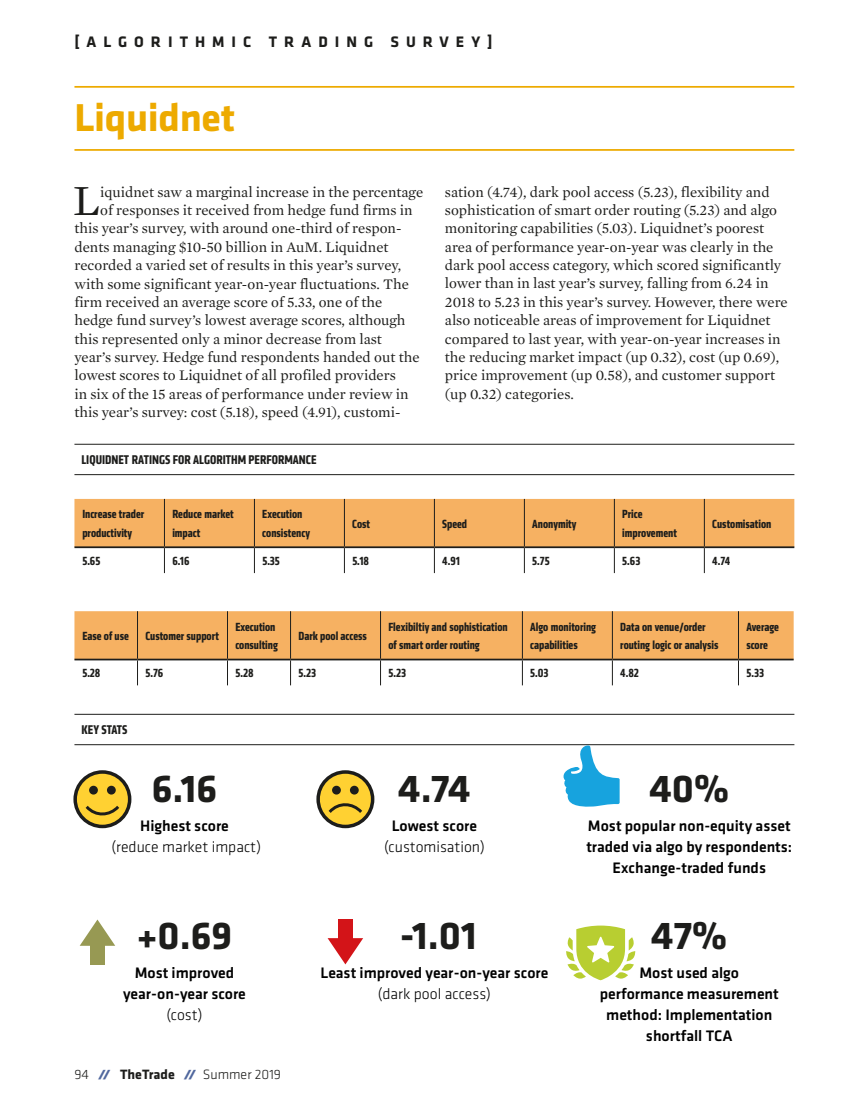
<style>
.page{position:relative;width:844px;height:1117px;background:#fff}
.page>*{position:absolute;margin:0;border:0;box-sizing:border-box;transform-origin:0 0}
._01__Body_Dropcap_2{font:43.75px "Mercury Text G1";color:#1d1d1b}
.Algo_-_number{font:700 40.25px "Klavika";letter-spacing:-.005em;color:#1d1d1b}
.Survey_-_market_hed{font:700 40.25px "Klavika";letter-spacing:-.01em;color:#edaa00}
.Algo_-_Category{font:500 15.75px/21px "Klavika";color:#000;text-align:center}
.Algo_-_Category-2{font:300 15.75px "Klavika";color:#000}
.t1{font:700 15.75px "Klavika";letter-spacing:.445em;color:#1d1d1b}
._01__Body_Dropcap_2-2{font:14.88px/18.4px "Mercury Text G1";color:#1d1d1b}
.t2{font:300 14px "Klavika";color:#1d1d1b}
.Survey_-_table_graph{font:700 13.12px "Klavika Condensed";color:#1d1d1b}
.Q2_2017_-_Data_table{font:700 12.25px/18.4px "Klavika Condensed";color:#1d1d1b}
.s1{font-family:"Klavika Display";font-weight:900;font-style:italic;font-size:12.08px;color:#51689e}
.s2{font-weight:700}
</style>
<div class="page">
<hr style="left:74px;top:713px;width:720px;height:1px;background:#1d1d1b">
<hr style="left:74px;top:744px;width:720px;height:1px;background:#1d1d1b">
<div style="left:338px;top:919px;width:14px;height:26px;background:#d31418"></div>
<svg style="left:327px;top:937px;width:36px;height:27px"></svg>
<div style="left:90px;top:937px;width:15px;height:27px;background:#979953"></div>
<svg style="left:80px;top:919px;width:35px;height:26px"></svg>
<div style="left:318px;top:771px;width:54px;height:55px;background:#ffd132;border-radius:50%"></div>
<div style="left:316px;top:770px;width:58px;height:58px;border:4px solid #1d1d1b;border-radius:50%"></div>
<div style="left:332px;top:785px;width:9px;height:9px;background:#1d1d1b;border-radius:50%"></div>
<div style="left:350px;top:785px;width:8px;height:9px;background:#1d1d1b;border-radius:50%"></div>
<svg style="left:325px;top:803px;width:40px;height:13px"></svg>
<div style="left:75px;top:771px;width:55px;height:55px;background:#ffd132;border-radius:50%"></div>
<div style="left:73px;top:770px;width:58px;height:58px;border:4px solid #1d1d1b;border-radius:50%"></div>
<div style="left:89px;top:785px;width:9px;height:9px;background:#1d1d1b;border-radius:50%"></div>
<div style="left:107px;top:785px;width:9px;height:9px;background:#1d1d1b;border-radius:50%"></div>
<svg style="left:82px;top:805px;width:40px;height:11px"></svg>
<svg style="left:563px;top:744px;width:56px;height:63px"></svg>
<svg style="left:566px;top:925px;width:69px;height:55px"></svg>
<hr style="left:74px;top:444px;width:720px;height:1px;background:#1d1d1b">
<hr style="left:74px;top:474px;width:720px;height:1px;background:#1d1d1b">
<svg style="left:74px;top:499px;width:720px;height:74px"></svg>
<hr style="left:74px;top:546px;width:90px;height:2px;background:#1d1d1b">
<hr style="left:164px;top:546px;width:90px;height:2px;background:#1d1d1b">
<hr style="left:254px;top:546px;width:90px;height:2px;background:#1d1d1b">
<hr style="left:344px;top:546px;width:90px;height:2px;background:#1d1d1b">
<hr style="left:434px;top:546px;width:90px;height:2px;background:#1d1d1b">
<hr style="left:524px;top:546px;width:90px;height:2px;background:#1d1d1b">
<hr style="left:614px;top:546px;width:90px;height:2px;background:#1d1d1b">
<hr style="left:704px;top:546px;width:90px;height:2px;background:#1d1d1b">
<svg style="left:74px;top:611px;width:719px;height:74px"></svg>
<hr style="left:74px;top:658px;width:63px;height:2px;background:#1d1d1b">
<hr style="left:137px;top:658px;width:90px;height:2px;background:#1d1d1b">
<hr style="left:227px;top:658px;width:63px;height:2px;background:#1d1d1b">
<hr style="left:290px;top:658px;width:90px;height:2px;background:#1d1d1b">
<hr style="left:380px;top:658px;width:142px;height:2px;background:#1d1d1b">
<hr style="left:522px;top:658px;width:90px;height:2px;background:#1d1d1b">
<hr style="left:612px;top:658px;width:126px;height:2px;background:#1d1d1b">
<hr style="left:738px;top:658px;width:55px;height:2px;background:#1d1d1b">
<hr style="left:74px;top:86px;width:720px;height:2px;background:#edaa00">
<hr style="left:74px;top:149px;width:720px;height:2px;background:#edaa00">
<p class="t1" style="left:74px;top:30px;width:419px">[ALGORITHMIC TRADING SURVEY]</p>
<p class="Survey_-_market_hed" style="left:74px;top:89px;width:162px">Liquidnet</p>
<p class="_01__Body_Dropcap_2" style="left:73px;top:174px;width:29px">L</p>
<p class="_01__Body_Dropcap_2-2" style="left:100px;top:182px;width:324px">iquidnet saw a marginal increase in the percentage</p>
<p class="_01__Body_Dropcap_2-2" style="left:100px;top:201px;width:314px">of responses it received from hedge fund firms in</p>
<p class="_01__Body_Dropcap_2-2" style="left:74px;top:219px;width:328px">this year’s survey, with around one-third of respon-</p>
<p class="_01__Body_Dropcap_2-2" style="left:74px;top:238px;width:315px">dents managing $10-50 billion in AuM. Liquidnet</p>
<p class="_01__Body_Dropcap_2-2" style="left:74px;top:256px;width:328px">recorded a varied set of results in this year’s survey,</p>
<p class="_01__Body_Dropcap_2-2" style="left:74px;top:274px;width:336px">with some significant year-on-year fluctuations. The</p>
<p class="_01__Body_Dropcap_2-2" style="left:74px;top:293px;width:309px">firm received an average score of 5.33, one of the</p>
<p class="_01__Body_Dropcap_2-2" style="left:74px;top:311px;width:332px">hedge fund survey’s lowest average scores, although</p>
<p class="_01__Body_Dropcap_2-2" style="left:74px;top:329px;width:309px">this represented only a minor decrease from last</p>
<p class="_01__Body_Dropcap_2-2" style="left:74px;top:348px;width:346px">year’s survey. Hedge fund respondents handed out the</p>
<p class="_01__Body_Dropcap_2-2" style="left:74px;top:366px;width:323px">lowest scores to Liquidnet of all profiled providers</p>
<p class="_01__Body_Dropcap_2-2" style="left:74px;top:384px;width:335px">in six of the 15 areas of performance under review in</p>
<p class="_01__Body_Dropcap_2-2" style="left:74px;top:403px;width:327px">this year’s survey: cost (5.18), speed (4.91), customi-</p>
<p class="Survey_-_table_graph" style="left:81px;top:451px;width:237px">LIQUIDNET RATINGS FOR ALGORITHM PERFORMANCE</p>
<p class="_01__Body_Dropcap_2-2" style="left:445px;top:182px;width:344px">sation (4.74), dark pool access (5.23), flexibility and sophistication of smart order routing (5.23) and algo monitoring capabilities (5.03). Liquidnet’s poorest area of performance year-on-year was clearly in the dark pool access category, which scored significantly lower than in last year’s survey, falling from 6.24 in 2018 to 5.23 in this year’s survey. However, there were also noticeable areas of improvement for Liquidnet compared to last year, with year-on-year increases in the reducing market impact (up 0.32), cost (up 0.69), price improvement (up 0.58), and customer support (up 0.32) categories.</p>
<p class="Q2_2017_-_Data_table" style="left:82px;top:505px;width:63px">Increase trader productivity</p>
<p class="Q2_2017_-_Data_table" style="left:172px;top:505px;width:63px">Reduce market impact</p>
<p class="Q2_2017_-_Data_table" style="left:262px;top:505px;width:49px">Execution consistency</p>
<p class="Q2_2017_-_Data_table" style="left:352px;top:514px;width:19px">Cost</p>
<p class="Q2_2017_-_Data_table" style="left:442px;top:514px;width:26px">Speed</p>
<p class="Q2_2017_-_Data_table" style="left:532px;top:514px;width:46px">Anonymity</p>
<p class="Q2_2017_-_Data_table" style="left:622px;top:505px;width:56px">Price improvement</p>
<p class="Q2_2017_-_Data_table" style="left:712px;top:514px;width:61px">Customisation</p>
<p class="Q2_2017_-_Data_table" style="left:82px;top:551px;width:19px">5.65</p>
<p class="Q2_2017_-_Data_table" style="left:172px;top:551px;width:19px">6.16</p>
<p class="Q2_2017_-_Data_table" style="left:262px;top:551px;width:19px">5.35</p>
<p class="Q2_2017_-_Data_table" style="left:352px;top:551px;width:18px">5.18</p>
<p class="Q2_2017_-_Data_table" style="left:442px;top:551px;width:19px">4.91</p>
<p class="Q2_2017_-_Data_table" style="left:532px;top:551px;width:19px">5.75</p>
<p class="Q2_2017_-_Data_table" style="left:622px;top:551px;width:20px">5.63</p>
<p class="Q2_2017_-_Data_table" style="left:712px;top:551px;width:19px">4.74</p>
<p class="Q2_2017_-_Data_table" style="left:82px;top:626px;width:48px">Ease of use</p>
<p class="Q2_2017_-_Data_table" style="left:145px;top:626px;width:75px">Customer support</p>
<p class="Q2_2017_-_Data_table" style="left:235px;top:617px;width:44px">Execution consulting</p>
<p class="Q2_2017_-_Data_table" style="left:298px;top:626px;width:70px">Dark pool access</p>
<p class="Q2_2017_-_Data_table" style="left:388px;top:617px;width:121px">Flexibiltiy and sophistication of smart order routing</p>
<p class="Q2_2017_-_Data_table" style="left:530px;top:617px;width:67px">Algo monitoring capabilities</p>
<p class="Q2_2017_-_Data_table" style="left:620px;top:617px;width:100px">Data on venue/order routing logic or analysis</p>
<p class="Q2_2017_-_Data_table" style="left:746px;top:617px;width:34px">Average score</p>
<p class="Q2_2017_-_Data_table" style="left:82px;top:663px;width:20px">5.28</p>
<p class="Q2_2017_-_Data_table" style="left:145px;top:663px;width:19px">5.76</p>
<p class="Q2_2017_-_Data_table" style="left:235px;top:663px;width:20px">5.28</p>
<p class="Q2_2017_-_Data_table" style="left:298px;top:663px;width:19px">5.23</p>
<p class="Q2_2017_-_Data_table" style="left:388px;top:663px;width:19px">5.23</p>
<p class="Q2_2017_-_Data_table" style="left:530px;top:663px;width:20px">5.03</p>
<p class="Q2_2017_-_Data_table" style="left:620px;top:663px;width:20px">4.82</p>
<p class="Q2_2017_-_Data_table" style="left:746px;top:663px;width:19px">5.33</p>
<p class="Survey_-_table_graph" style="left:81px;top:721px;width:47px">KEY STATS</p>
<p class="Algo_-_number" style="left:152px;top:759px;width:67px">6.16</p>
<p class="Algo_-_Category" style="left:140px;top:814px;width:90px">Highest score</p>
<p class="Algo_-_Category-2" style="left:111px;top:836px;width:151px">(reduce market impact)</p>
<p class="Algo_-_number" style="left:137px;top:906px;width:97px">+0.69</p>
<p class="Algo_-_Category" style="left:123px;top:962px;width:124px">Most improved year-on-year score</p>
<p class="Algo_-_Category-2" style="left:166px;top:1005px;width:38px">(cost)</p>
<p class="t2" style="left:74px;top:1066px;width:208px">94 <span class="s1">//</span> <span class="s2">TheTrade</span> <span class="s1">//</span> Summer 2019</p>
<p class="Algo_-_number" style="left:398px;top:759px;width:74px">4.74</p>
<p class="Algo_-_Category" style="left:391px;top:814px;width:87px">Lowest score</p>
<p class="Algo_-_Category-2" style="left:384px;top:836px;width:102px">(customisation)</p>
<p class="Algo_-_number" style="left:400px;top:906px;width:78px">-1.01</p>
<p class="Algo_-_Category" style="left:320px;top:962px;width:229px">Least improved year-on-year score</p>
<p class="Algo_-_Category-2" style="left:378px;top:984px;width:114px">(dark pool access)</p>
<p class="Algo_-_number" style="left:649px;top:759px;width:81px">40%</p>
<p class="Algo_-_Category" style="left:586px;top:814px;width:207px">Most popular non-equity asset traded via algo by respondents:<br>Exchange-traded funds</p>
<p class="Algo_-_number" style="left:651px;top:906px;width:78px">47%</p>
<p class="Algo_-_Category" style="left:639px;top:962px;width:101px">Most used algo</p>
<p class="Algo_-_Category" style="left:599px;top:983px;width:180px">performance measurement method: Implementation shortfall TCA</p>
</div>
